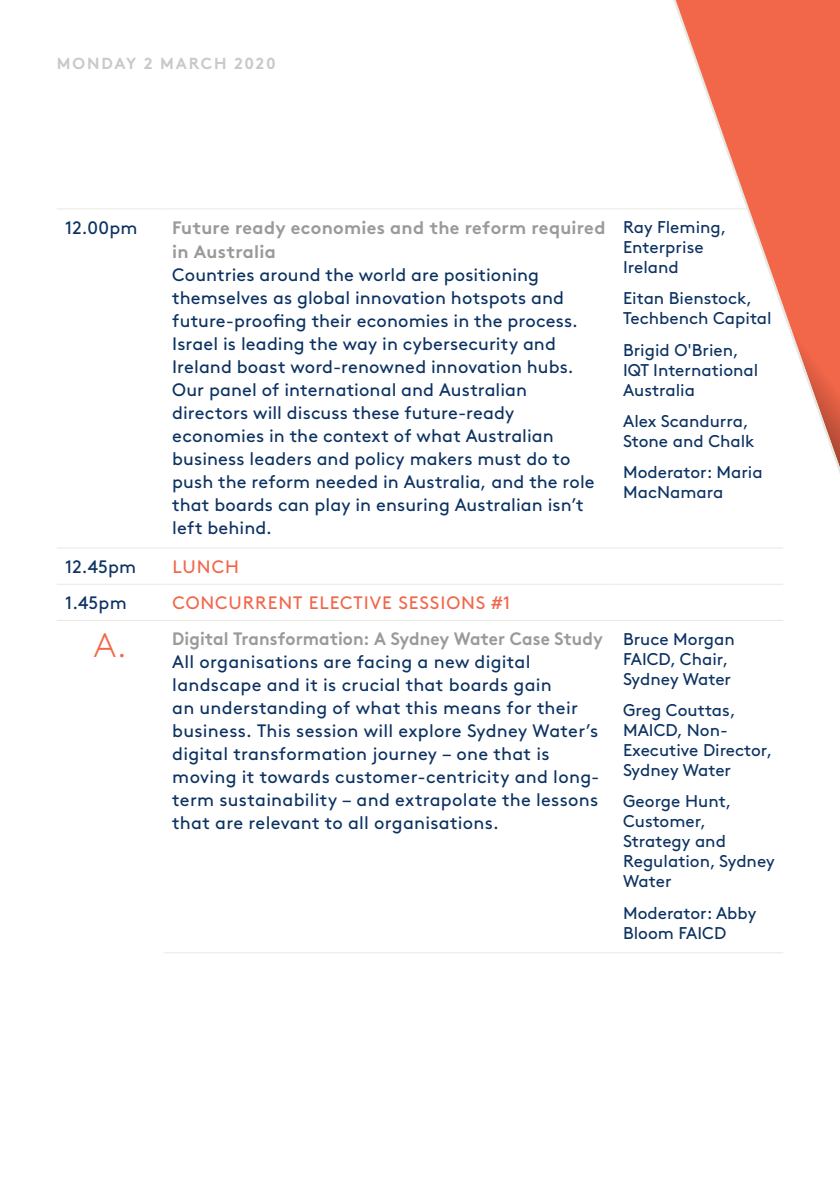
<style>
.page{position:relative;width:840px;height:1191px;background:#fff}
.page>*{position:absolute;margin:0;border:0;box-sizing:border-box;transform-origin:0 0}
.t1{font:18px/23px "Brown Std";letter-spacing:.005em;color:#0c3262}
.t2{font:700 18px/36.2px "Brown Std";letter-spacing:.01em;color:#999b9a;scale:.95 1}
.t3{font:700 18px/24px "Brown Std";letter-spacing:.01em;color:#999b9a}
.t4{font:18px "Brown Std";letter-spacing:.05em;color:#f26649}
.t5{font:17px/20px "Brown Std";color:#0c3262}
.t6{font:700 16px "Brown Std";letter-spacing:.105em;color:#c9cac6}
.s1{font-weight:400;color:#f26649}
.s2{font-weight:300;font-size:34px;color:#f26649}
</style>
<div class="page">
<hr style="left:57px;top:208px;width:107px;height:1px;background:#e8e8e2">
<hr style="left:164px;top:208px;width:450px;height:1px;background:#e8e8e2">
<hr style="left:614px;top:208px;width:168px;height:1px;background:#e8e8e2">
<hr style="left:614px;top:548px;width:168px;height:1px;background:#e8e8e2">
<hr style="left:57px;top:548px;width:107px;height:1px;background:#e8e8e2">
<hr style="left:164px;top:548px;width:450px;height:1px;background:#e8e8e2">
<hr style="left:57px;top:584px;width:107px;height:1px;background:#e8e8e2">
<hr style="left:164px;top:584px;width:450px;height:1px;background:#e8e8e2">
<hr style="left:614px;top:584px;width:168px;height:1px;background:#e8e8e2">
<hr style="left:57px;top:620px;width:107px;height:1px;background:#e8e8e2">
<hr style="left:164px;top:620px;width:450px;height:1px;background:#e8e8e2">
<hr style="left:614px;top:620px;width:168px;height:1px;background:#e8e8e2">
<hr style="left:164px;top:952px;width:450px;height:1px;background:#e8e8e2">
<hr style="left:614px;top:952px;width:168px;height:1px;background:#e8e8e2">
<svg style="left:651px;top:0;width:188px;height:621px"></svg>
<p class="t6" style="left:57px;top:53px;width:220px">MONDAY 2 MARCH 2020</p>
<p class="t1" style="left:65px;top:216px;width:74px">12.00pm</p>
<p class="t3" style="left:172px;top:215px;width:434px">Future ready economies and the reform required in Australia</p>
<p class="t1" style="left:172px;top:263px;width:424px">Countries around the world are positioning themselves as global innovation hotspots and future-proofing their economies in the process.<br>Israel is leading the way in cybersecurity and Ireland boast word-renowned innovation hubs.<br>Our panel of international and Australian directors will discuss these future-ready economies in the context of what Australian business leaders and policy makers must do to push the reform needed in Australia, and the role that boards can play in ensuring Australian isn’t left behind.</p>
<p class="t1" style="left:65px;top:555px;width:72px">12.45pm</p>
<p class="t4" style="left:172px;top:556px;width:68px">LUNCH</p>
<p class="t1" style="left:65px;top:591px;width:63px">1.45pm</p>
<p class="t2" style="left:94px;top:584px;width:537px;text-indent:78px"><span class="s1">CONCURRENT ELECTIVE SESSIONS #1<br></span><span class="s2">A.</span> Digital Transformation: A Sydney Water Case Study</p>
<p class="t1" style="left:172px;top:650px;width:428px">All organisations are facing a new digital landscape and it is crucial that boards gain<br>an understanding of what this means for their business. This session will explore Sydney Water’s digital transformation journey – one that is moving it towards customer-centricity and long&shy;term sustainability – and extrapolate the lessons that are relevant to all organisations.</p>
<p class="t5" style="left:622px;top:217px;width:105px">Ray Fleming,<br>Enterprise<br>Ireland</p>
<p class="t5" style="left:622px;top:288px;width:150px">Eitan Bienstock,<br>Techbench Capital</p>
<p class="t5" style="left:622px;top:340px;width:137px">Brigid O'Brien,<br>IQT International<br>Australia</p>
<p class="t5" style="left:622px;top:411px;width:133px">Alex Scandurra,<br>Stone and Chalk</p>
<p class="t5" style="left:622px;top:462px;width:141px">Moderator: Maria<br>MacNamara</p>
<p class="t5" style="left:622px;top:629px;width:113px">Bruce Morgan<br>FAICD, Chair,<br>Sydney Water</p>
<p class="t5" style="left:622px;top:700px;width:151px">Greg Couttas,<br>MAICD, Non-<br>Executive Director,<br>Sydney Water</p>
<p class="t5" style="left:622px;top:791px;width:153px">George Hunt,<br>Customer,<br>Strategy and<br>Regulation, Sydney<br>Water</p>
<p class="t5" style="left:622px;top:902px;width:135px">Moderator: Abby<br>Bloom FAICD</p>
</div>
